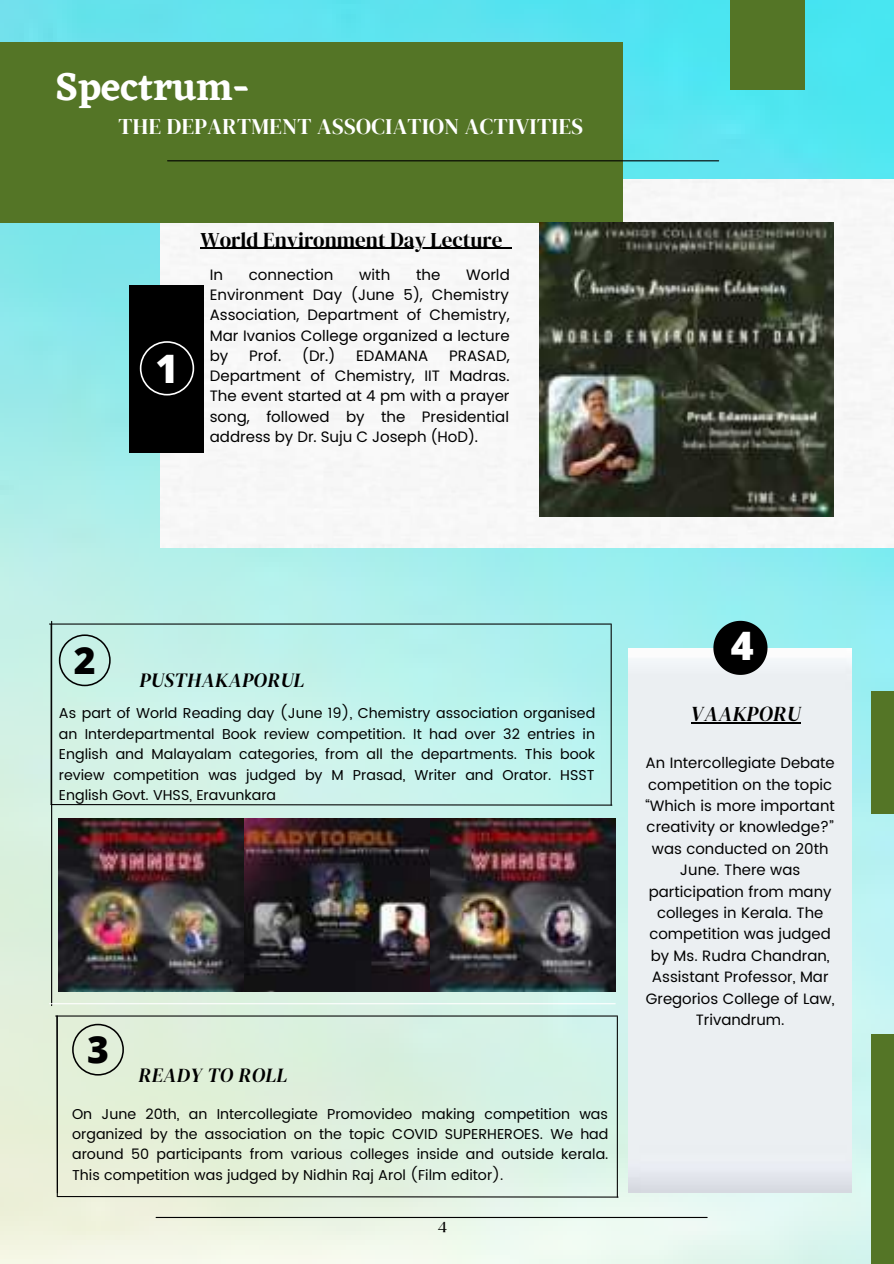
<style>
.page{position:relative;width:894px;height:1264px;background:#fff}
.page>*{position:absolute;margin:0;border:0;box-sizing:border-box;transform-origin:0 0}
.t1{font:600 39.75px "Eczar";color:#fff}
.t2{font:800 39.15px "Open Sans";color:#fff}
.t3{font:800 37.35px "Open Sans";color:#000}
.t4{font:22.2px "DM Serif Display";letter-spacing:.02em;color:#fff}
.t5{font:21px "DM Serif Display";color:#000}
.t6{font:italic 21px "DM Serif Display";letter-spacing:.02em;color:#000}
.t7{font:italic 20.1px "DM Serif Display";letter-spacing:.02em;color:#000}
.t8{font:15px/21.5px "Poppins";color:#000;text-align:justify}
.t9{font:14.7px "Aprila";color:#000}
.t10{font:14.25px/20.4px "Poppins";color:#000;text-align:justify}
</style>
<div class="page">
<img style="left:0;top:0;width:893px;height:1263px">
<img style="left:160px;top:179px;width:733px;height:369px">
<div style="left:130px;top:285px;width:74px;height:167px;background:#000"></div>
<div style="left:0;top:42px;width:622px;height:181px;background:#547526"></div>
<img style="left:539px;top:222px;width:294px;height:294px">
<div style="left:730px;top:0;width:74px;height:89px;background:#547526"></div>
<div style="left:871px;top:691px;width:22px;height:122px;background:#547526"></div>
<hr style="left:49px;top:623px;width:562px;height:1px;background:#000">
<svg style="left:50px;top:803px;width:562px;height:3px;background:#839a94"></svg>
<hr style="left:610px;top:624px;width:1px;height:181px;background:#000">
<svg style="left:59px;top:634px;width:52px;height:52px;background:#b6dbd1"></svg>
<svg style="left:140px;top:341px;width:54px;height:54px"></svg>
<img style="left:59px;top:818px;width:556px;height:173px">
<hr style="left:51px;top:621px;width:1px;height:384px;background:#000">
<svg style="left:56px;top:1014px;width:563px;height:184px;background:#d9ecda"></svg>
<hr style="left:49px;top:1003px;width:566px;height:1px;background:#fff">
<div style="left:628px;top:648px;width:223px;height:544px;background:#ebeff2"></div>
<div style="left:871px;top:1034px;width:22px;height:229px;background:#547526"></div>
<svg style="left:713px;top:621px;width:54px;height:54px;background:#293333"></svg>
<hr style="left:690px;top:722px;width:110px;height:1px;background:#000">
<hr style="left:200px;top:248px;width:302px;height:1px;background:#000">
<hr style="left:167px;top:160px;width:551px;height:1px;background:#000">
<hr style="left:156px;top:1216px;width:551px;height:1px;background:#000">
<h1 class="t1" style="left:55px;top:63px;width:196px">Spectrum-</h1>
<h3 class="t4" style="left:118px;top:113px;width:466px">THE DEPARTMENT ASSOCIATION ACTIVITIES</h3>
<h2 class="t2" style="left:155px;top:339px;width:24px">1</h2>
<h3 class="t5" style="left:200px;top:227px;width:303px">World Environment Day Lecture</h3>
<p class="t8" style="left:210px;top:264px;width:15px">In</p>
<p class="t8" style="left:249px;top:264px;width:86px">connection</p>
<p class="t8" style="left:359px;top:264px;width:33px">with</p>
<p class="t8" style="left:416px;top:264px;width:26px">the</p>
<p class="t8" style="left:210px;top:264px;width:301px;line-height:20.2px;text-indent:256px">World Environment Day (June 5), Chemistry Association, Department of Chemistry, Mar Ivanios College organized a lecture by</p>
<p class="t8" style="left:249px;top:345px;width:33px">Prof.</p>
<p class="t8" style="left:302px;top:345px;width:34px">(Dr.)</p>
<p class="t8" style="left:356px;top:345px;width:74px">EDAMANA</p>
<p class="t8" style="left:210px;top:345px;width:301px;line-height:20.2px;text-indent:239px">PRASAD, Department of Chemistry, IIT Madras.<br>The event started at 4 pm with a prayer song, followed by the Presidential address by Dr. Suju C Joseph (HoD).</p>
<h3 class="t3" style="left:74px;top:632px;width:23px">2</h3>
<h3 class="t7" style="left:140px;top:668px;width:166px">PUSTHAKAPORUL</h3>
<h2 class="t2" style="left:730px;top:616px;width:24px">4</h2>
<p class="t10" style="left:59px;top:703px;width:538px">As part of World Reading day (June 19), Chemistry association organised</p>
<h3 class="t6" style="left:690px;top:702px;width:111px">VAAKPORU</h3>
<p class="t10" style="left:59px;top:724px;width:538px">an Interdepartmental Book review competition. It had over 32 entries in English and Malayalam categories, from all the departments. This book review competition was judged by M Prasad, Writer and Orator. HSST English Govt. VHSS, Eravunkara</p>
<p class="t8" style="left:645px;top:752px;width:191px;text-align:center">An Intercollegiate Debate competition on the topic “Which is more important creativity or knowledge?” was conducted on 20th<br>June. There was participation from many colleges in Kerala. The competition was judged by Ms. Rudra Chandran,<br>Assistant Professor, Mar<br>Gregorios College of Law,<br>Trivandrum.</p>
<h3 class="t3" style="left:87px;top:1021px;width:23px">3</h3>
<h3 class="t7" style="left:138px;top:1063px;width:150px">READY TO ROLL</h3>
<p class="t10" style="left:72px;top:1103px;width:537px">On June 20th, an Intercollegiate Promovideo making competition was organized by the association on the topic COVID SUPERHEROES. We had around 50 participants from various colleges inside and outside kerala.<br>This competition was judged by Nidhin Raj Arol (Film editor).</p>
<p class="t9" style="left:438px;top:1216px;width:10px">4</p>
</div>
